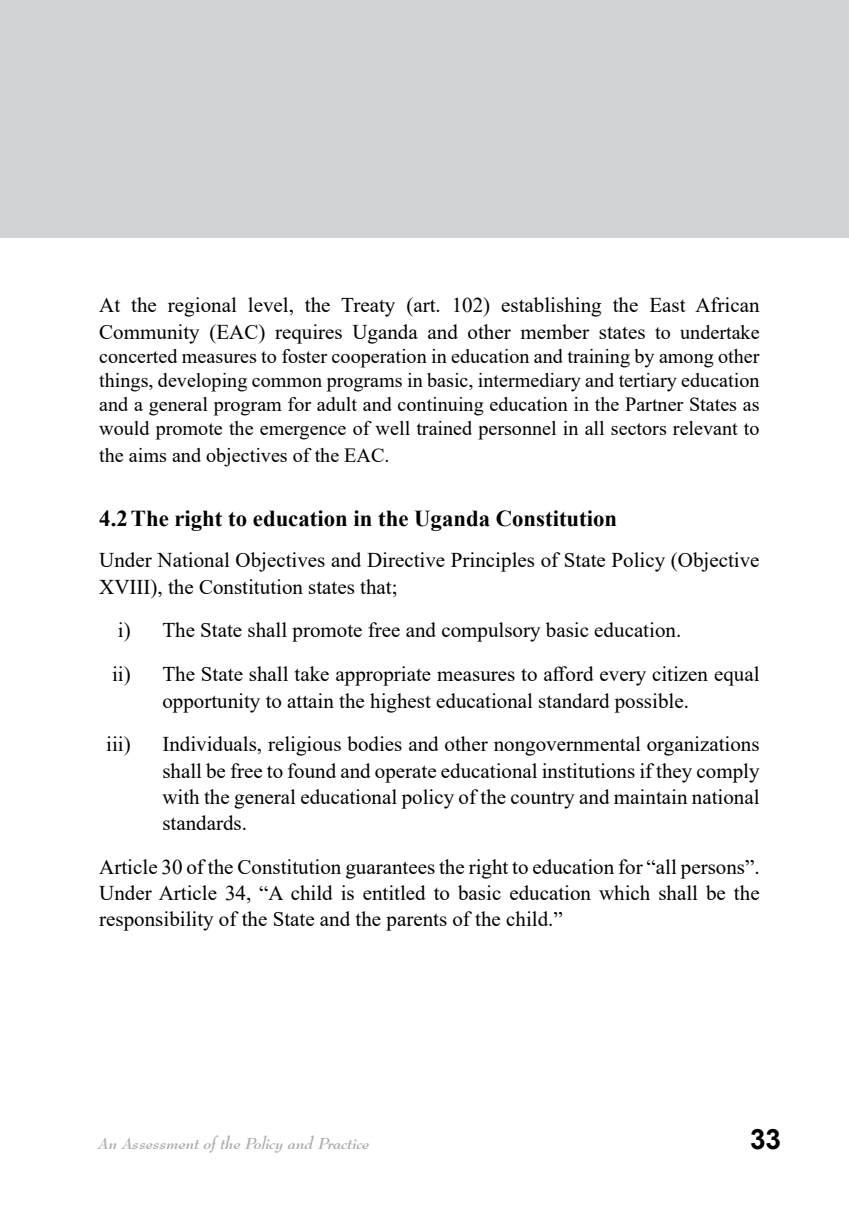
<style>
.page{position:relative;width:849px;height:1211px;background:#fff}
.page>*{position:absolute;margin:0;border:0;box-sizing:border-box;transform-origin:0 0}
.t1{font:700 28px "Arial";color:#000}
.t2{font:700 22.75px "Times New Roman";color:#000}
.t3{font:21px/26.2px "Times New Roman";color:#000}
.t4{font:20.12px/24.2px "Times New Roman";color:#000;text-align:justify}
.t5{font:italic 700 15.75px "Bernhard Modern BT";color:#a7a9ac}
.s1{font-size:20.12px}
</style>
<div class="page">
<div style="left:0;top:0;width:848px;height:237px;background:#d1d3d4"></div>
<p class="t3" style="left:99px;top:291px;width:661px">At the regional level, the Treaty (art. 102) establishing the East African<br>Community (EAC) requires Uganda and other member states <span class="s1">to undertake</span></p>
<p class="t4" style="left:99px;top:343px;width:661px">concerted measures to foster cooperation in education and training by among other things, developing common programs in basic, intermediary and tertiary education and a general program for adult and continuing education in the Partner States as would promote the emergence of well trained personnel in all sectors relevant to</p>
<p class="t4" style="left:99px;top:442px;width:292px">the aims and objectives of the EAC.</p>
<p class="t2" style="left:99px;top:502px;width:519px">4.2The right to education in the Uganda Constitution</p>
<p class="t3" style="left:99px;top:546px;width:661px">Under National Objectives and Directive Principles of State Policy (Objective<br>XVIII), the Constitution states that;</p>
<p class="t3" style="left:112px;top:608px;width:648px;line-height:43.8px">i) The State shall promote free and compulsory basic education.<br>ii) The State shall take appropriate measures to afford every citizen equal</p>
<p class="t3" style="left:162px;top:686px;width:528px">opportunity to attain the highest educational standard possible.</p>
<p class="t3" style="left:106px;top:730px;width:26px">iii)</p>
<p class="t3" style="left:162px;top:730px;width:598px;text-align:justify">Individuals, religious bodies and other nongovernmental organizations shall be free to found and operate educational institutions if they comply with the general educational policy of the country and maintain national standards.</p>
<p class="t3" style="left:99px;top:853px;width:661px;text-align:justify">Article 30 of the Constitution guarantees the right to education for “all persons”.<br>Under Article 34, “A child is entitled to basic education which shall be the responsibility of the State and the parents of the child.”</p>
<p class="t5" style="left:98px;top:1133px;width:273px">An Assessment of the Policy and Practice</p>
<h1 class="t1" style="left:749px;top:1119px;width:33px">33</h1>
</div>
